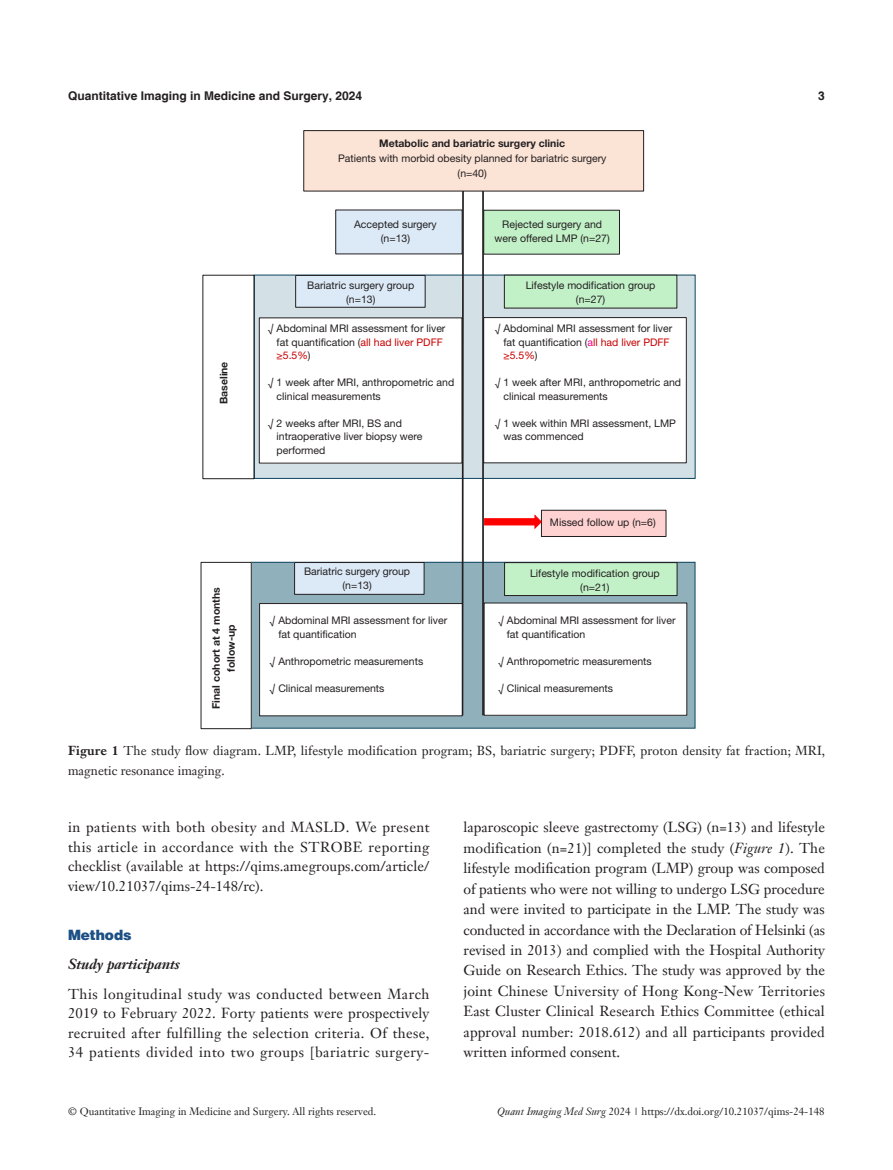
<style>
.page{position:relative;width:893px;height:1170px;background:#fff}
.page>*{position:absolute;margin:0;border:0;box-sizing:border-box;transform-origin:0 0}
.t1{font:14.25px/20.4px "Janson Text LT";letter-spacing:.01em;color:#231f20;text-align:justify}
._2ji-6_5{font:italic 700 14.25px "Janson Text LT";color:#231f20}
._1ji-6_5{font:900 14.25px "Helvetica";color:#1c5085}
.二级标题下沉{font:12.75px/19.5px "Janson Text LT";letter-spacing:.01em;color:#231f20}
.t2{font:700 12px "Helvetica";color:#231f20}
.二级标题下沉-2{font:10.5px/13.5px "Helvetica Neue LT Pro";color:#231f20}
.t3{font:10.5px "Janson Text LT";color:#231f20}
.二级标题下沉-3{font:700 10.5px/15px "Helvetica Neue LT Pro";color:#231f20;text-align:center}
.s1{color:#c80000}
.s2{color:#ed028c}
.s3{font-weight:700}
.s4{font-style:italic}
</style>
<div class="page">
<div style="left:251px;top:562px;width:444px;height:166px;background:#084f6a;opacity:.45"></div>
<div style="left:254px;top:275px;width:441px;height:203px;background:#156082;opacity:.19"></div>
<div style="left:254px;top:274px;width:442px;height:205px;border:1px solid #0c445e"></div>
<svg style="left:461px;top:191px;width:4px;height:526px;background:#7b8185"></svg>
<hr style="left:482px;top:191px;width:2px;height:524px;background:#231f20">
<div style="left:336px;top:210px;width:126px;height:44px;background:#dceaf7"></div>
<div style="left:259px;top:318px;width:203px;height:145px;background:#fff"></div>
<div style="left:203px;top:275px;width:51px;height:204px;border:1px solid #231f20"></div>
<img style="left:203px;top:279px;width:51px;height:196px">
<div style="left:201px;top:562px;width:51px;height:166px;border:1px solid #231f20"></div>
<img style="left:201px;top:566px;width:50px;height:158px">
<div style="left:296px;top:275px;width:129px;height:32px;background:#dceaf7"></div>
<div style="left:295px;top:275px;width:130px;height:32px;border:1px solid #231f20"></div>
<div style="left:504px;top:275px;width:173px;height:33px;background:#c2f1c8"></div>
<div style="left:484px;top:210px;width:135px;height:44px;background:#c2f1c8"></div>
<div style="left:483px;top:210px;width:137px;height:44px;border:1px solid #231f20"></div>
<div style="left:304px;top:131px;width:340px;height:60px;background:#fbe3d6"></div>
<div style="left:303px;top:130px;width:341px;height:61px;border:1px solid #231f20"></div>
<div style="left:541px;top:510px;width:125px;height:26px;background:#ffd2d2"></div>
<div style="left:541px;top:510px;width:125px;height:26px;border:1px solid #231f20"></div>
<svg style="left:484px;top:513px;width:59px;height:17px"></svg>
<div style="left:260px;top:603px;width:202px;height:112px;background:#fff"></div>
<div style="left:259px;top:603px;width:203px;height:113px;border:1px solid #231f20"></div>
<div style="left:295px;top:562px;width:129px;height:32px;background:#dceaf7"></div>
<div style="left:294px;top:562px;width:130px;height:32px;border:1px solid #231f20"></div>
<div style="left:505px;top:562px;width:172px;height:33px;background:#c2f1c8"></div>
<div style="left:504px;top:562px;width:173px;height:33px;border:1px solid #231f20"></div>
<div style="left:484px;top:317px;width:202px;height:146px;background:#fff"></div>
<div style="left:483px;top:317px;width:204px;height:146px;border:1px solid #231f20"></div>
<div style="left:484px;top:603px;width:203px;height:112px;background:#fff"></div>
<p class="t2" style="left:68px;top:88px;width:296px">Quantitative Imaging in Medicine and Surgery, 2024</p>
<p class="t2" style="left:818px;top:88px;width:8px">3</p>
<p class="二级标题下沉-3" style="left:379px;top:136px;width:188px">Metabolic and bariatric surgery clinic</p>
<p class="二级标题下沉-2" style="left:338px;top:151px;width:270px">Patients with morbid obesity planned for bariatric surgery</p>
<p class="二级标题下沉-2" style="left:458px;top:166px;width:31px">(n=40)</p>
<p class="二级标题下沉-3" style="left:216px;top:404px;width:44px;rotate:-90deg">Baseline</p>
<p class="二级标题下沉-2" style="left:354px;top:217px;width:84px;text-align:center">Accepted surgery (n=13)</p>
<p class="二级标题下沉-2" style="left:307px;top:278px;width:109px">Bariatric surgery group</p>
<p class="二级标题下沉-2" style="left:346px;top:292px;width:31px">(n=13)</p>
<p class="二级标题下沉-2" style="left:277px;top:321px;width:170px;text-indent:-9px">√ Abdominal MRI assessment for liver fat quantification (<span class="s1">all had liver PDFF ≥5.5%</span>)</p>
<p class="二级标题下沉-2" style="left:277px;top:375px;width:179px;text-indent:-9px">√ 1 week after MRI, anthropometric and clinical measurements</p>
<p class="二级标题下沉-2" style="left:277px;top:416px;width:147px;text-indent:-9px">√ 2 weeks after MRI, BS and intraoperative liver biopsy were performed</p>
<p class="二级标题下沉-3" style="left:208px;top:708px;width:123px;rotate:-90deg">Final cohort at 4 months follow-up</p>
<p class="二级标题下沉-2" style="left:304px;top:564px;width:108px">Bariatric surgery group</p>
<p class="二级标题下沉-2" style="left:342px;top:578px;width:31px">(n=13)</p>
<p class="二级标题下沉-2" style="left:278px;top:613px;width:170px;text-indent:-9px">√ Abdominal MRI assessment for liver fat quantification</p>
<p class="二级标题下沉-2" style="left:270px;top:654px;width:155px">√ Anthropometric measurements</p>
<p class="二级标题下沉-2" style="left:270px;top:681px;width:116px">√ Clinical measurements</p>
<p class="二级标题下沉-2" style="left:495px;top:217px;width:117px;text-align:center">Rejected surgery and were offered LMP (n=27)</p>
<p class="二级标题下沉-2" style="left:526px;top:278px;width:131px">Lifestyle modification group</p>
<p class="二级标题下沉-2" style="left:576px;top:292px;width:31px">(n=27)</p>
<p class="二级标题下沉-2" style="left:503px;top:321px;width:170px;text-indent:-9px">√ Abdominal MRI assessment for liver fat quantification (<span class="s2">a</span><span class="s1">ll had liver PDFF ≥5.5%</span>)</p>
<p class="二级标题下沉-2" style="left:503px;top:375px;width:179px;text-indent:-9px">√ 1 week after MRI, anthropometric and clinical measurements</p>
<p class="二级标题下沉-2" style="left:503px;top:416px;width:174px;text-indent:-9px">√ 1 week within MRI assessment, LMP was commenced</p>
<p class="二级标题下沉-2" style="left:550px;top:514px;width:107px">Missed follow up (n=6)</p>
<p class="二级标题下沉-2" style="left:530px;top:566px;width:131px">Lifestyle modification group</p>
<p class="二级标题下沉-2" style="left:580px;top:580px;width:31px">(n=21)</p>
<p class="二级标题下沉-2" style="left:507px;top:613px;width:170px;text-indent:-9px">√ Abdominal MRI assessment for liver fat quantification</p>
<p class="二级标题下沉-2" style="left:498px;top:654px;width:155px">√ Anthropometric measurements</p>
<p class="二级标题下沉-2" style="left:498px;top:681px;width:116px">√ Clinical measurements</p>
<p class="二级标题下沉" style="left:68px;top:741px;width:759px"><span class="s3">Figure 1</span> The study flow diagram. LMP, lifestyle modification program; BS, bariatric surgery; PDFF, proton density fat fraction; MRI, magnetic resonance imaging.</p>
<p class="t1" style="left:68px;top:817px;width:363px;line-height:19.5px">in patients with both obesity and MASLD. We present this article in accordance with the STROBE reporting checklist (available at https://qims.amegroups.com/article/ view/10.21037/qims-24-148/rc).</p>
<p class="_1ji-6_5" style="left:68px;top:925px;width:65px">Methods</p>
<p class="_2ji-6_5" style="left:68px;top:954px;width:113px">Study participants</p>
<p class="t1" style="left:68px;top:983px;width:363px;line-height:19.5px">This longitudinal study was conducted between March 2019 to February 2022. Forty patients were prospectively recruited after fulfilling the selection criteria. Of these, 34 patients divided into two groups [bariatric surgery-</p>
<p class="t1" style="left:463px;top:817px;width:363px">laparoscopic sleeve gastrectomy (LSG) (n=13) and lifestyle modification (n=21)] completed the study (<span class="s4">Figure 1</span>). The lifestyle modification program (LMP) group was composed of patients who were not willing to undergo LSG procedure and were invited to participate in the LMP. The study was conducted in accordance with the Declaration of Helsinki (as revised in 2013) and complied with the Hospital Authority Guide on Research Ethics. The study was approved by the joint Chinese University of Hong Kong-New Territories East Cluster Clinical Research Ethics Committee (ethical approval number: 2018.612) and all participants provided written informed consent.</p>
<p class="t3" style="left:68px;top:1104px;width:310px">© Quantitative Imaging in Medicine and Surgery. All rights reserved.</p>
<p class="t3" style="left:497px;top:1104px;width:329px"><span class="s4">Quant Imaging Med Surg</span> 2024 | https://dx.doi.org/10.21037/qims-24-148</p>
</div>
